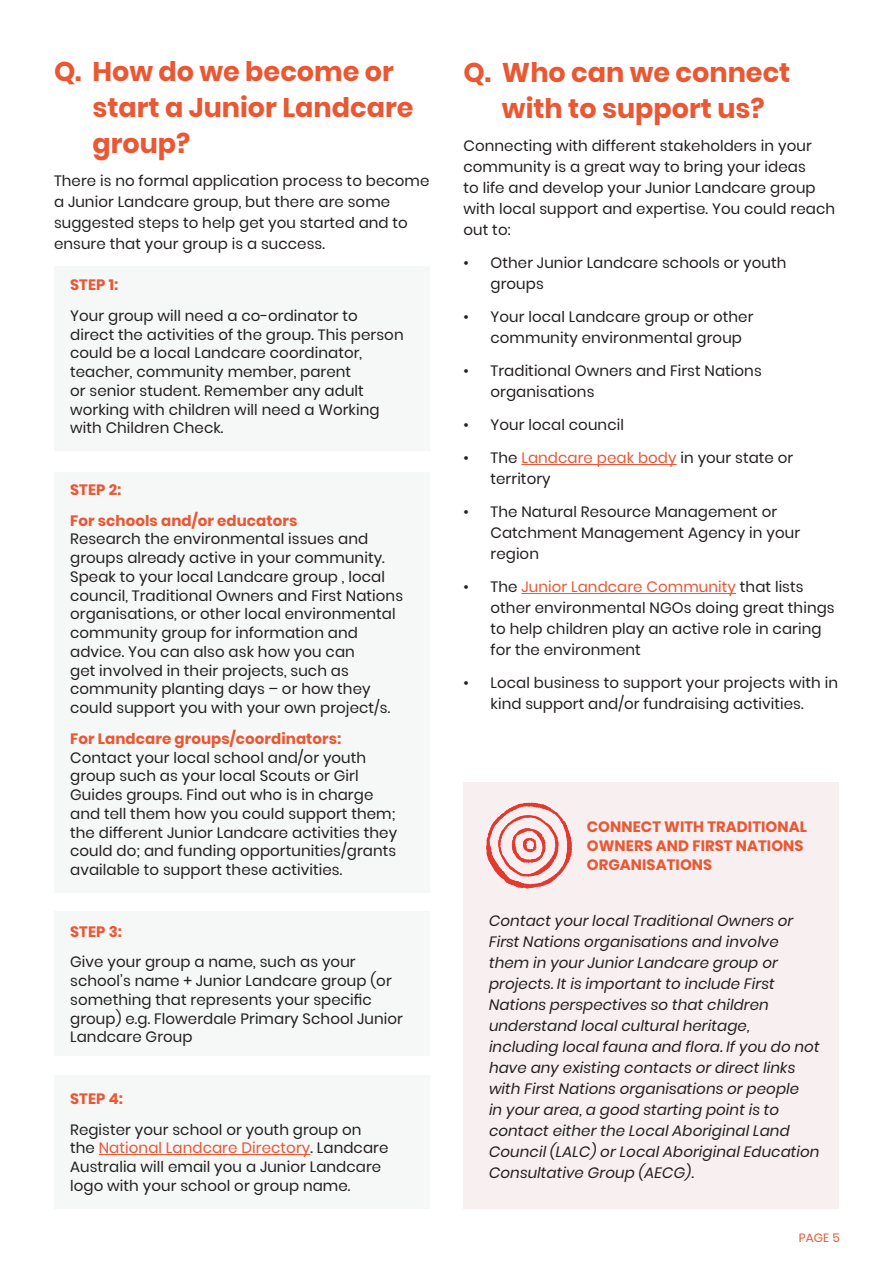
<style>
.page{position:relative;width:893px;height:1263px;background:#fff}
.page>*{position:absolute;margin:0;border:0;box-sizing:border-box;transform-origin:0 0}
.t1{font:700 27px/36px "Poppins";color:#ea5733}
.t2{font:15px/18.8px "Poppins";letter-spacing:.005em;color:#231f20}
.t3{font:italic 15px/21px "Poppins";letter-spacing:.005em;color:#231f20}
.t4{font:700 15px/19.2px "Poppins";letter-spacing:.005em;color:#ea5733}
.t5{font:12px "Poppins";color:#ea5733}
.s1{color:#ea5733}
</style>
<div class="page">
<div style="left:54px;top:266px;width:375px;height:185px;background:#f6f7f7"></div>
<div style="left:54px;top:911px;width:375px;height:145px;background:#f6f7f7"></div>
<div style="left:54px;top:1076px;width:375px;height:133px;background:#f6f7f7"></div>
<div style="left:54px;top:472px;width:375px;height:421px;background:#f6f7f7"></div>
<hr style="left:99px;top:1154px;width:211px;height:1px;background:#ea5733">
<hr style="left:521px;top:464px;width:156px;height:1px;background:#ea5733">
<hr style="left:521px;top:593px;width:215px;height:1px;background:#ea5733">
<div style="left:463px;top:782px;width:376px;height:427px;background:#f7eff0"></div>
<img style="left:486px;top:802px;width:86px;height:87px">
<h1 class="t1" style="left:92px;top:54px;width:322px;text-indent:-38px">Q. How do we become or start a Junior Landcare group?</h1>
<p class="t2" style="left:54px;top:170px;width:377px;line-height:21px">There is no formal application process to become a Junior Landcare group, but there are some suggested steps to help get you started and to ensure that your group is a success.</p>
<p class="t4" style="left:70px;top:275px;width:50px">STEP 1:</p>
<p class="t2" style="left:70px;top:306px;width:335px">Your group will need a co-ordinator to direct the activities of the group. This person could be a local Landcare coordinator, teacher, community member, parent<br>or senior student. Remember any adult working with children will need a Working with Children Check.</p>
<p class="t4" style="left:70px;top:474px;width:229px;line-height:30.8px">STEP 2:<br>For schools and/or educators</p>
<p class="t2" style="left:70px;top:530px;width:334px">Research the environmental issues and groups already active in your community.<br>Speak to your local Landcare group , local council, Traditional Owners and First Nations organisations, or other local environmental community group for information and advice. You can also ask how you can<br>get involved in their projects, such as community planting days – or how they could support you with your own project/s.</p>
<p class="t4" style="left:70px;top:729px;width:273px">For Landcare groups/coordinators:</p>
<p class="t2" style="left:70px;top:748px;width:329px">Contact your local school and/or youth group such as your local Scouts or Girl Guides groups. Find out who is in charge and tell them how you could support them; the different Junior Landcare activities they could do; and funding opportunities/grants available to support these activities.</p>
<p class="t4" style="left:70px;top:922px;width:53px">STEP 3:</p>
<p class="t2" style="left:70px;top:953px;width:334px">Give your group a name, such as your school’s name + Junior Landcare group (or something that represents your specific group) e.g. Flowerdale Primary School Junior Landcare Group</p>
<p class="t4" style="left:70px;top:1089px;width:54px">STEP 4:</p>
<p class="t2" style="left:70px;top:1120px;width:320px">Register your school or youth group on the <span class="s1">National Landcare Directory</span>. Landcare Australia will email you a Junior Landcare logo with your school or group name.</p>
<h1 class="t1" style="left:463px;top:55px;width:328px;text-align:center">Q. Who can we connect with to support us?</h1>
<p class="t2" style="left:463px;top:136px;width:373px;line-height:21px">Connecting with different stakeholders in your community is a great way to bring your ideas<br>to life and develop your Junior Landcare group with local support and expertise. You could reach out to:</p>
<p class="t2" style="left:490px;top:253px;width:297px;line-height:21px;text-indent:-27px">• Other Junior Landcare schools or youth groups</p>
<p class="t2" style="left:490px;top:307px;width:264px;line-height:21px;text-indent:-27px">• Your local Landcare group or other community environmental group</p>
<p class="t2" style="left:490px;top:361px;width:273px;line-height:21px;text-indent:-27px">• Traditional Owners and First Nations organisations</p>
<p class="t2" style="left:463px;top:416px;width:162px">• Your local council</p>
<p class="t2" style="left:490px;top:448px;width:304px;line-height:21px;text-indent:-27px">• The <span class="s1">Landcare peak body</span> in your state or territory</p>
<p class="t2" style="left:490px;top:502px;width:311px;line-height:21px;text-indent:-27px">• The Natural Resource Management or<br>Catchment Management Agency in your region</p>
<p class="t2" style="left:490px;top:577px;width:346px;line-height:21px;text-indent:-27px">• The <span class="s1">Junior Landcare Community</span> that lists other environmental NGOs doing great things to help children play an active role in caring for the environment</p>
<p class="t2" style="left:463px;top:673px;width:376px;line-height:21px;text-align:center">• Local business to support your projects with in kind support and/or fundraising activities.</p>
<p class="t4" style="left:587px;top:817px;width:222px">CONNECT WITH TRADITIONAL<br>OWNERS AND FIRST NATIONS<br>ORGANISATIONS</p>
<p class="t3" style="left:489px;top:910px;width:332px">Contact your local Traditional Owners or First Nations organisations and involve them in your Junior Landcare group or projects. It is important to include First Nations perspectives so that children understand local cultural heritage, including local fauna and flora. If you do not have any existing contacts or direct links with First Nations organisations or people<br>in your area, a good starting point is to contact either the Local Aboriginal Land Council (LALC) or Local Aboriginal Education Consultative Group (AECG).</p>
<p class="t5" style="left:799px;top:1230px;width:42px">PAGE 5</p>
</div>
